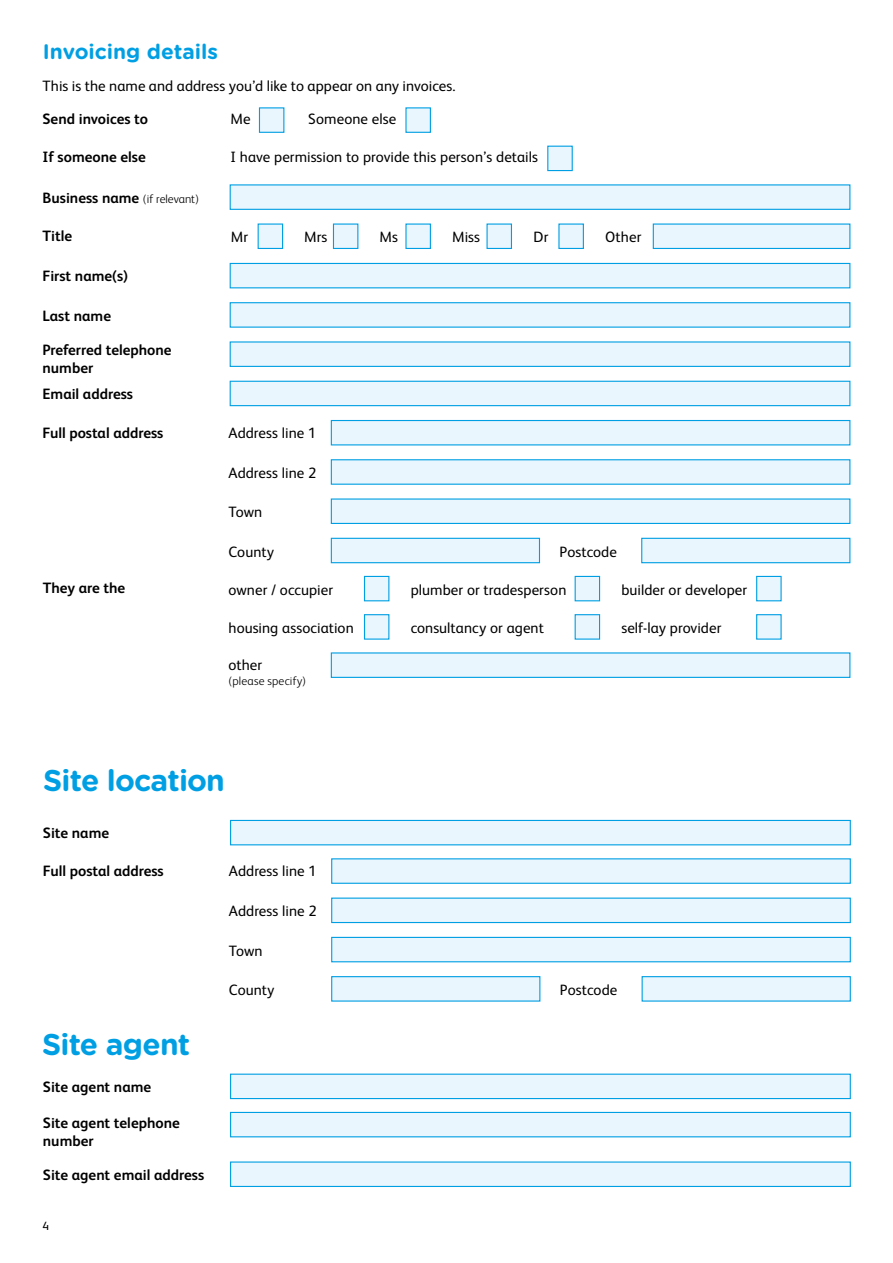
<style>
.page{position:relative;width:893px;height:1263px;background:#fff}
.page>*{position:absolute;margin:0;border:0;box-sizing:border-box;transform-origin:0 0}
.t1{font:700 30px "Gotham Rounded";letter-spacing:-.03em;color:#009fe3}
.t2{font:700 21px "Gotham Rounded";color:#009fe3}
.t3{font:15px "FS Albert";letter-spacing:.005em;color:#000}
.t4{font:700 15px/18px "FS Albert";color:#000}
.t5{font:300 12px "FS Albert";letter-spacing:.015em;color:#000}
.t6{font:12px "FS Albert";color:#000}
.s1{font-weight:300;font-size:12px}
</style>
<div class="page">
<div style="left:259px;top:107px;width:25px;height:26px;background:#eaf6fe;border:1px solid #009fe3"></div>
<div style="left:405px;top:107px;width:26px;height:26px;background:#eaf6fe;border:1px solid #009fe3"></div>
<div style="left:547px;top:146px;width:26px;height:25px;background:#eaf6fe;border:1px solid #009fe3"></div>
<div style="left:230px;top:184px;width:620px;height:26px;background:#eaf6fe;border:1px solid #009fe3"></div>
<div style="left:230px;top:263px;width:620px;height:25px;background:#eaf6fe;border:1px solid #009fe3"></div>
<div style="left:230px;top:302px;width:620px;height:26px;background:#eaf6fe;border:1px solid #009fe3"></div>
<div style="left:230px;top:381px;width:620px;height:25px;background:#eaf6fe;border:1px solid #009fe3"></div>
<div style="left:230px;top:341px;width:620px;height:26px;background:#eaf6fe;border:1px solid #009fe3"></div>
<div style="left:331px;top:420px;width:519px;height:25px;background:#eaf6fe;border:1px solid #009fe3"></div>
<div style="left:331px;top:459px;width:519px;height:26px;background:#eaf6fe;border:1px solid #009fe3"></div>
<div style="left:331px;top:498px;width:519px;height:26px;background:#eaf6fe;border:1px solid #009fe3"></div>
<div style="left:331px;top:538px;width:209px;height:25px;background:#eaf6fe;border:1px solid #009fe3"></div>
<div style="left:641px;top:538px;width:209px;height:25px;background:#eaf6fe;border:1px solid #009fe3"></div>
<div style="left:653px;top:223px;width:197px;height:26px;background:#eaf6fe;border:1px solid #009fe3"></div>
<div style="left:258px;top:223px;width:25px;height:26px;background:#eaf6fe;border:1px solid #009fe3"></div>
<div style="left:333px;top:223px;width:25px;height:26px;background:#eaf6fe;border:1px solid #009fe3"></div>
<div style="left:405px;top:223px;width:26px;height:26px;background:#eaf6fe;border:1px solid #009fe3"></div>
<div style="left:486px;top:223px;width:26px;height:26px;background:#eaf6fe;border:1px solid #009fe3"></div>
<div style="left:558px;top:223px;width:26px;height:26px;background:#eaf6fe;border:1px solid #009fe3"></div>
<div style="left:364px;top:576px;width:25px;height:25px;background:#eaf6fe;border:1px solid #009fe3"></div>
<div style="left:364px;top:614px;width:25px;height:26px;background:#eaf6fe;border:1px solid #009fe3"></div>
<div style="left:575px;top:576px;width:25px;height:25px;background:#eaf6fe;border:1px solid #009fe3"></div>
<div style="left:575px;top:614px;width:25px;height:26px;background:#eaf6fe;border:1px solid #009fe3"></div>
<div style="left:756px;top:576px;width:26px;height:25px;background:#eaf6fe;border:1px solid #009fe3"></div>
<div style="left:756px;top:614px;width:26px;height:26px;background:#eaf6fe;border:1px solid #009fe3"></div>
<div style="left:331px;top:652px;width:519px;height:26px;background:#eaf6fe;border:1px solid #009fe3"></div>
<div style="left:331px;top:858px;width:520px;height:26px;background:#eaf6fe;border:1px solid #009fe3"></div>
<div style="left:331px;top:897px;width:520px;height:26px;background:#eaf6fe;border:1px solid #009fe3"></div>
<div style="left:331px;top:937px;width:520px;height:25px;background:#eaf6fe;border:1px solid #009fe3"></div>
<div style="left:331px;top:976px;width:209px;height:25px;background:#eaf6fe;border:1px solid #009fe3"></div>
<div style="left:642px;top:976px;width:209px;height:25px;background:#eaf6fe;border:1px solid #009fe3"></div>
<div style="left:230px;top:820px;width:621px;height:25px;background:#eaf6fe;border:1px solid #009fe3"></div>
<div style="left:230px;top:1073px;width:621px;height:26px;background:#eaf6fe;border:1px solid #009fe3"></div>
<div style="left:230px;top:1112px;width:621px;height:25px;background:#eaf6fe;border:1px solid #009fe3"></div>
<div style="left:230px;top:1161px;width:621px;height:26px;background:#eaf6fe;border:1px solid #009fe3"></div>
<h2 class="t2" style="left:43px;top:36px;width:177px">Invoicing details</h2>
<p class="t3" style="left:43px;top:76px;width:415px">This is the name and address you’d like to appear on any invoices.</p>
<p class="t3" style="left:230px;top:109px;width:22px">Me</p>
<p class="t3" style="left:308px;top:109px;width:89px">Someone else</p>
<p class="t4" style="left:43px;top:147px;width:105px">If someone else</p>
<p class="t3" style="left:230px;top:147px;width:309px">I have permission to provide this person’s details</p>
<p class="t4" style="left:43px;top:188px;width:158px">Business name <span class="s1">(if relevant)</span></p>
<p class="t4" style="left:43px;top:227px;width:31px">Title</p>
<p class="t4" style="left:43px;top:266px;width:87px">First name(s)</p>
<p class="t4" style="left:43px;top:306px;width:70px">Last name</p>
<p class="t4" style="left:43px;top:109px;width:107px">Send invoices to</p>
<p class="t3" style="left:231px;top:227px;width:19px">Mr</p>
<p class="t3" style="left:304px;top:227px;width:25px">Mrs</p>
<p class="t3" style="left:380px;top:227px;width:20px">Ms</p>
<p class="t3" style="left:452px;top:227px;width:29px">Miss</p>
<p class="t3" style="left:534px;top:227px;width:16px">Dr</p>
<p class="t3" style="left:605px;top:227px;width:38px">Other</p>
<p class="t4" style="left:43px;top:340px;width:131px">Preferred telephone number</p>
<p class="t4" style="left:43px;top:384px;width:92px">Email address</p>
<p class="t4" style="left:43px;top:423px;width:122px">Full postal address</p>
<p class="t4" style="left:43px;top:578px;width:84px">They are the</p>
<p class="t3" style="left:228px;top:423px;width:89px">Address line 1</p>
<p class="t3" style="left:228px;top:463px;width:89px">Address line 2</p>
<p class="t3" style="left:228px;top:502px;width:35px">Town</p>
<p class="t3" style="left:228px;top:542px;width:47px">County</p>
<p class="t3" style="left:560px;top:542px;width:59px">Postcode</p>
<p class="t3" style="left:228px;top:579px;width:106px">owner / occupier</p>
<p class="t3" style="left:228px;top:618px;width:127px">housing association</p>
<p class="t3" style="left:228px;top:655px;width:35px">other</p>
<p class="t5" style="left:228px;top:673px;width:79px">(please specify)</p>
<p class="t3" style="left:411px;top:579px;width:157px">plumber or tradesperson</p>
<p class="t3" style="left:411px;top:618px;width:135px">consultancy or agent</p>
<p class="t3" style="left:621px;top:579px;width:127px">builder or developer</p>
<p class="t3" style="left:621px;top:618px;width:102px">self-lay provider</p>
<h1 class="t1" style="left:43px;top:758px;width:183px">Site location</h1>
<p class="t4" style="left:43px;top:824px;width:68px">Site name</p>
<p class="t4" style="left:43px;top:862px;width:122px">Full postal address</p>
<h1 class="t1" style="left:42px;top:1022px;width:150px">Site agent</h1>
<p class="t4" style="left:43px;top:1077px;width:110px">Site agent name</p>
<p class="t4" style="left:43px;top:1113px;width:139px">Site agent telephone number</p>
<p class="t4" style="left:43px;top:1165px;width:163px">Site agent email address</p>
<p class="t6" style="left:43px;top:1217px;width:8px">4</p>
<p class="t3" style="left:229px;top:861px;width:89px">Address line 1</p>
<p class="t3" style="left:229px;top:901px;width:89px">Address line 2</p>
<p class="t3" style="left:229px;top:941px;width:35px">Town</p>
<p class="t3" style="left:229px;top:980px;width:47px">County</p>
<p class="t3" style="left:560px;top:980px;width:59px">Postcode</p>
</div>
